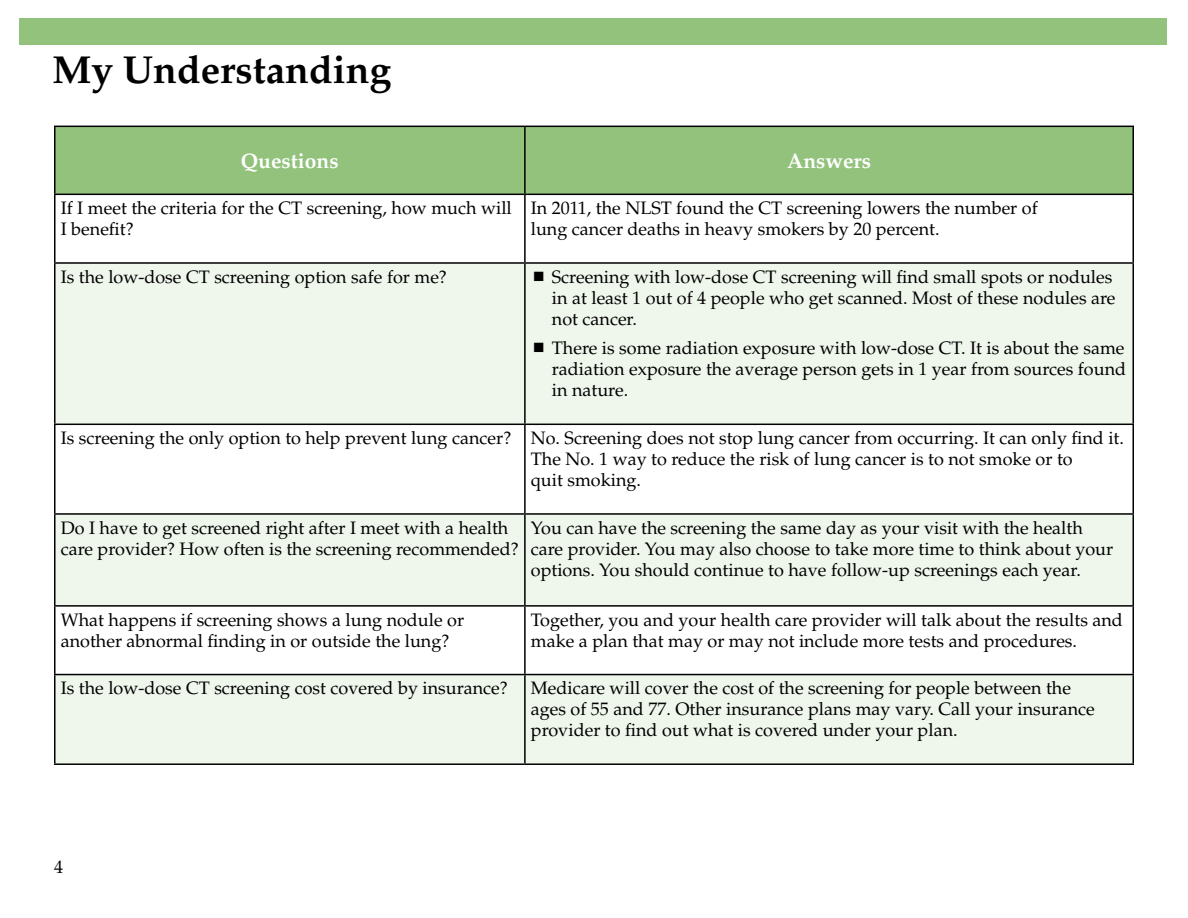
<style>
.page{position:relative;width:1188px;height:918px;background:#fff}
.page>*{position:absolute;margin:0;border:0;box-sizing:border-box;transform-origin:0 0}
.t1{font:700 39px "Palatino";color:#000}
.t2{font:700 21px "Palatino";color:#fff}
.t3{font:18px/21px "Palatino";color:#000}
</style>
<div class="page">
<div style="left:20px;top:18px;width:1147px;height:27px;background:#93c27d"></div>
<div style="left:56px;top:127px;width:1077px;height:67px;background:#93c27d"></div>
<svg style="left:56px;top:264px;width:1077px;height:499px;fill:#eff6ec"></svg>
<hr style="left:54px;top:126px;width:471px;height:1px;background:#000">
<hr style="left:54px;top:127px;width:2px;height:67px;background:#000">
<hr style="left:525px;top:126px;width:609px;height:1px;background:#000">
<hr style="left:524px;top:127px;width:2px;height:67px;background:#000">
<hr style="left:1133px;top:127px;width:1px;height:67px;background:#000">
<hr style="left:54px;top:194px;width:471px;height:1px;background:#000">
<hr style="left:54px;top:195px;width:2px;height:67px;background:#000">
<hr style="left:525px;top:194px;width:609px;height:1px;background:#000">
<hr style="left:524px;top:195px;width:2px;height:67px;background:#000">
<hr style="left:1133px;top:195px;width:1px;height:67px;background:#000">
<hr style="left:54px;top:262px;width:471px;height:2px;background:#000">
<hr style="left:54px;top:264px;width:2px;height:160px;background:#000">
<hr style="left:525px;top:262px;width:609px;height:2px;background:#000">
<hr style="left:524px;top:264px;width:2px;height:160px;background:#000">
<hr style="left:1133px;top:264px;width:1px;height:160px;background:#000">
<hr style="left:54px;top:424px;width:471px;height:1px;background:#000">
<hr style="left:54px;top:425px;width:2px;height:88px;background:#000">
<hr style="left:525px;top:424px;width:609px;height:1px;background:#000">
<hr style="left:524px;top:425px;width:2px;height:88px;background:#000">
<hr style="left:1133px;top:425px;width:1px;height:88px;background:#000">
<hr style="left:54px;top:513px;width:471px;height:2px;background:#000">
<hr style="left:54px;top:515px;width:2px;height:90px;background:#000">
<hr style="left:525px;top:513px;width:609px;height:2px;background:#000">
<hr style="left:524px;top:515px;width:2px;height:90px;background:#000">
<hr style="left:1133px;top:515px;width:1px;height:90px;background:#000">
<hr style="left:54px;top:605px;width:471px;height:2px;background:#000">
<hr style="left:54px;top:607px;width:2px;height:67px;background:#000">
<hr style="left:525px;top:605px;width:609px;height:2px;background:#000">
<hr style="left:524px;top:607px;width:2px;height:67px;background:#000">
<hr style="left:1133px;top:607px;width:1px;height:67px;background:#000">
<hr style="left:54px;top:674px;width:471px;height:1px;background:#000">
<hr style="left:54px;top:675px;width:2px;height:88px;background:#000">
<hr style="left:525px;top:674px;width:609px;height:1px;background:#000">
<hr style="left:524px;top:675px;width:2px;height:88px;background:#000">
<hr style="left:1133px;top:675px;width:1px;height:88px;background:#000">
<hr style="left:54px;top:763px;width:471px;height:2px;background:#000">
<hr style="left:525px;top:763px;width:609px;height:2px;background:#000">
<svg style="left:534px;top:272px;width:9px;height:9px"></svg>
<svg style="left:534px;top:343px;width:9px;height:10px"></svg>
<h1 class="t1" style="left:52px;top:47px;width:341px">My Understanding</h1>
<p class="t2" style="left:241px;top:149px;width:99px">Questions</p>
<p class="t2" style="left:787px;top:149px;width:85px">Answers</p>
<p class="t3" style="left:61px;top:198px;width:453px">If I meet the criteria for the CT screening, how much will<br>I benefit?</p>
<p class="t3" style="left:531px;top:198px;width:508px">In 2011, the NLST found the CT screening lowers the number of lung cancer deaths in heavy smokers by 20 percent.</p>
<p class="t3" style="left:61px;top:266px;width:388px">Is the low-dose CT screening option safe for me?</p>
<p class="t3" style="left:552px;top:266px;width:565px">Screening with low-dose CT screening will find small spots or nodules in at least 1 out of 4 people who get scanned. Most of these nodules are not cancer.</p>
<p class="t3" style="left:552px;top:338px;width:576px;text-align:justify">There is some radiation exposure with low-dose CT. It is about the same radiation exposure the average person gets in 1 year from sources found in nature.</p>
<p class="t3" style="left:531px;top:428px;width:595px;text-indent:-470px">Is screening the only option to help prevent lung cancer? No. Screening does not stop lung cancer from occurring. It can only find it.<br>The No. 1 way to reduce the risk of lung cancer is to not smoke or to<br>quit smoking.</p>
<p class="t3" style="left:61px;top:517px;width:460px">Do I have to get screened right after I meet with a health care provider? How often is the screening recommended?</p>
<p class="t3" style="left:531px;top:517px;width:584px">You can have the screening the same day as your visit with the health care provider. You may also choose to take more time to think about your options. You should continue to have follow-up screenings each year.</p>
<p class="t3" style="left:61px;top:609px;width:405px">What happens if screening shows a lung nodule or another abnormal finding in or outside the lung?</p>
<p class="t3" style="left:531px;top:609px;width:594px">Together, you and your health care provider will talk about the results and make a plan that may or may not include more tests and procedures.</p>
<p class="t3" style="left:61px;top:678px;width:449px">Is the low-dose CT screening cost covered by insurance?</p>
<p class="t3" style="left:531px;top:678px;width:565px">Medicare will cover the cost of the screening for people between the ages of 55 and 77. Other insurance plans may vary. Call your insurance provider to find out what is covered under your plan.</p>
<p class="t3" style="left:54px;top:857px;width:10px">4</p>
</div>
